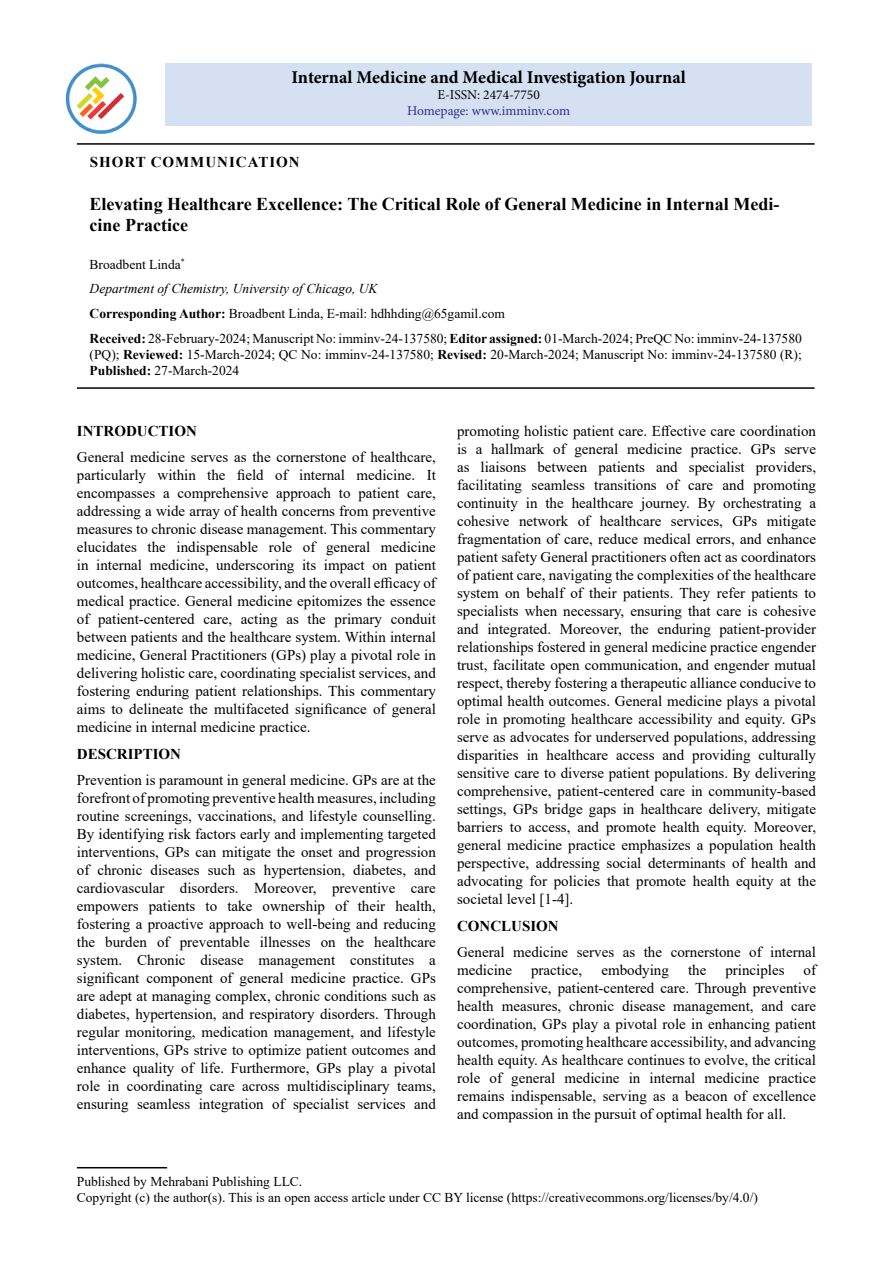
<style>
.page{position:relative;width:893px;height:1263px;background:#fff}
.page>*{position:absolute;margin:0;border:0;box-sizing:border-box;transform-origin:0 0}
.t1{font:700 18px/21.6px "Times New Roman";color:#000}
.t2{font:700 18px "Minion Pro";color:#000}
.t3{font:15px/18px "Times New Roman";color:#000;text-align:justify}
.t4{font:700 15px "Times New Roman";color:#000}
.t5{font:700 15px "Times New Roman";letter-spacing:.065em;color:#000}
.t6{font:13.5px/24.8px "Times New Roman";color:#000}
.t7{font:13.5px "Minion Pro";color:#2c3292}
.t8{font:13.5px "Minion Pro";color:#000}
.s1{font-style:italic}
.s2{font-weight:700}
</style>
<div class="page">
<div style="left:165px;top:64px;width:647px;height:62px;background:#d5e1f3"></div>
<hr style="left:77px;top:1167px;width:90px;height:1px;background:#000">
<img style="left:65px;top:63px;width:72px;height:71px">
<hr style="left:77px;top:143px;width:738px;height:2px;background:#000">
<hr style="left:77px;top:387px;width:738px;height:2px;background:#000">
<p class="t2" style="left:291px;top:64px;width:396px">Internal Medicine and Medical Investigation Journal</p>
<p class="t8" style="left:437px;top:86px;width:104px">E-ISSN: 2474-7750</p>
<p class="t7" style="left:407px;top:102px;width:164px">Homepage: www.imminv.com</p>
<p class="t5" style="left:90px;top:151px;width:211px">SHORT COMMUNICATION</p>
<p class="t1" style="left:90px;top:192px;width:691px">Elevating Healthcare Excellence: The Critical Role of General Medicine in Internal Medi&shy;cine Practice</p>
<p class="t6" style="left:90px;top:251px;width:714px">Broadbent Linda<sup>*<br></sup><span class="s1">Department of Chemistry, University of Chicago, UK<br></span><span class="s2">Corresponding Author:</span> Broadbent Linda, E-mail: hdhhding@65gamil.com<br><span class="s2">Received:</span> 28-February-2024; Manuscript No: imminv-24-137580; <span class="s2">Editor assigned:</span> 01-March-2024; PreQC No: imminv-24-137580</p>
<p class="t6" style="left:90px;top:346px;width:714px;line-height:16.2px">(PQ); <span class="s2">Reviewed:</span> 15-March-2024; QC No: imminv-24-137580; <span class="s2">Revised:</span> 20-March-2024; Manuscript No: imminv-24-137580 (R);<br><span class="s2">Published:</span> 27-March-2024</p>
<p class="t4" style="left:77px;top:420px;width:121px">INTRODUCTION</p>
<p class="t3" style="left:77px;top:448px;width:360px">General medicine serves as the cornerstone of healthcare, particularly within the field of internal medicine. It encompasses a comprehensive approach to patient care, addressing a wide array of health concerns from preventive measures to chronic disease management. This commentary elucidates the indispensable role of general medicine in internal medicine, underscoring its impact on patient outcomes, healthcare accessibility, and the overall efficacy of medical practice. General medicine epitomizes the essence of patient-centered care, acting as the primary conduit between patients and the healthcare system. Within internal medicine, General Practitioners (GPs) play a pivotal role in delivering holistic care, coordinating specialist services, and fostering enduring patient relationships. This commentary aims to delineate the multifaceted significance of general medicine in internal medicine practice.</p>
<p class="t4" style="left:77px;top:743px;width:106px">DESCRIPTION</p>
<p class="t3" style="left:77px;top:771px;width:360px">Prevention is paramount in general medicine. GPs are at the forefront of promoting preventive health measures, including routine screenings, vaccinations, and lifestyle counselling.<br>By identifying risk factors early and implementing targeted interventions, GPs can mitigate the onset and progression of chronic diseases such as hypertension, diabetes, and cardiovascular disorders. Moreover, preventive care empowers patients to take ownership of their health, fostering a proactive approach to well-being and reducing the burden of preventable illnesses on the healthcare system. Chronic disease management constitutes a significant component of general medicine practice. GPs are adept at managing complex, chronic conditions such as diabetes, hypertension, and respiratory disorders. Through regular monitoring, medication management, and lifestyle interventions, GPs strive to optimize patient outcomes and enhance quality of life. Furthermore, GPs play a pivotal role in coordinating care across multidisciplinary teams, ensuring seamless integration of specialist services and</p>
<p class="t3" style="left:457px;top:422px;width:360px">promoting holistic patient care. Effective care coordination is a hallmark of general medicine practice. GPs serve as liaisons between patients and specialist providers, facilitating seamless transitions of care and promoting continuity in the healthcare journey. By orchestrating a cohesive network of healthcare services, GPs mitigate fragmentation of care, reduce medical errors, and enhance patient safety General practitioners often act as coordinators of patient care, navigating the complexities of the healthcare system on behalf of their patients. They refer patients to specialists when necessary, ensuring that care is cohesive and integrated. Moreover, the enduring patient-provider relationships fostered in general medicine practice engender trust, facilitate open communication, and engender mutual respect, thereby fostering a therapeutic alliance conducive to optimal health outcomes. General medicine plays a pivotal role in promoting healthcare accessibility and equity. GPs serve as advocates for underserved populations, addressing disparities in healthcare access and providing culturally sensitive care to diverse patient populations. By delivering comprehensive, patient-centered care in community-based settings, GPs bridge gaps in healthcare delivery, mitigate barriers to access, and promote health equity. Moreover, general medicine practice emphasizes a population health perspective, addressing social determinants of health and advocating for policies that promote health equity at the societal level [1-4].</p>
<p class="t4" style="left:457px;top:915px;width:103px">CONCLUSION</p>
<p class="t3" style="left:457px;top:943px;width:360px">General medicine serves as the cornerstone of internal medicine</p>
<p class="t3" style="left:531px;top:961px;width:53px">practice,</p>
<p class="t3" style="left:601px;top:961px;width:69px">embodying</p>
<p class="t3" style="left:688px;top:961px;width:20px">the</p>
<p class="t3" style="left:725px;top:961px;width:61px">principles</p>
<p class="t3" style="left:457px;top:961px;width:360px;text-indent:346px">of comprehensive, patient-centered care. Through preventive health measures, chronic disease management, and care coordination, GPs play a pivotal role in enhancing patient outcomes, promoting healthcare accessibility, and advancing health equity. As healthcare continues to evolve, the critical role of general medicine in internal medicine practice remains indispensable, serving as a beacon of excellence and compassion in the pursuit of optimal health for all.</p>
<p class="t6" style="left:77px;top:1172px;width:682px;line-height:16.2px">Published by Mehrabani Publishing LLC.<br>Copyright (c) the author(s). This is an open access article under CC BY license (https://creativecommons.org/licenses/by/4.0/)</p>
</div>
